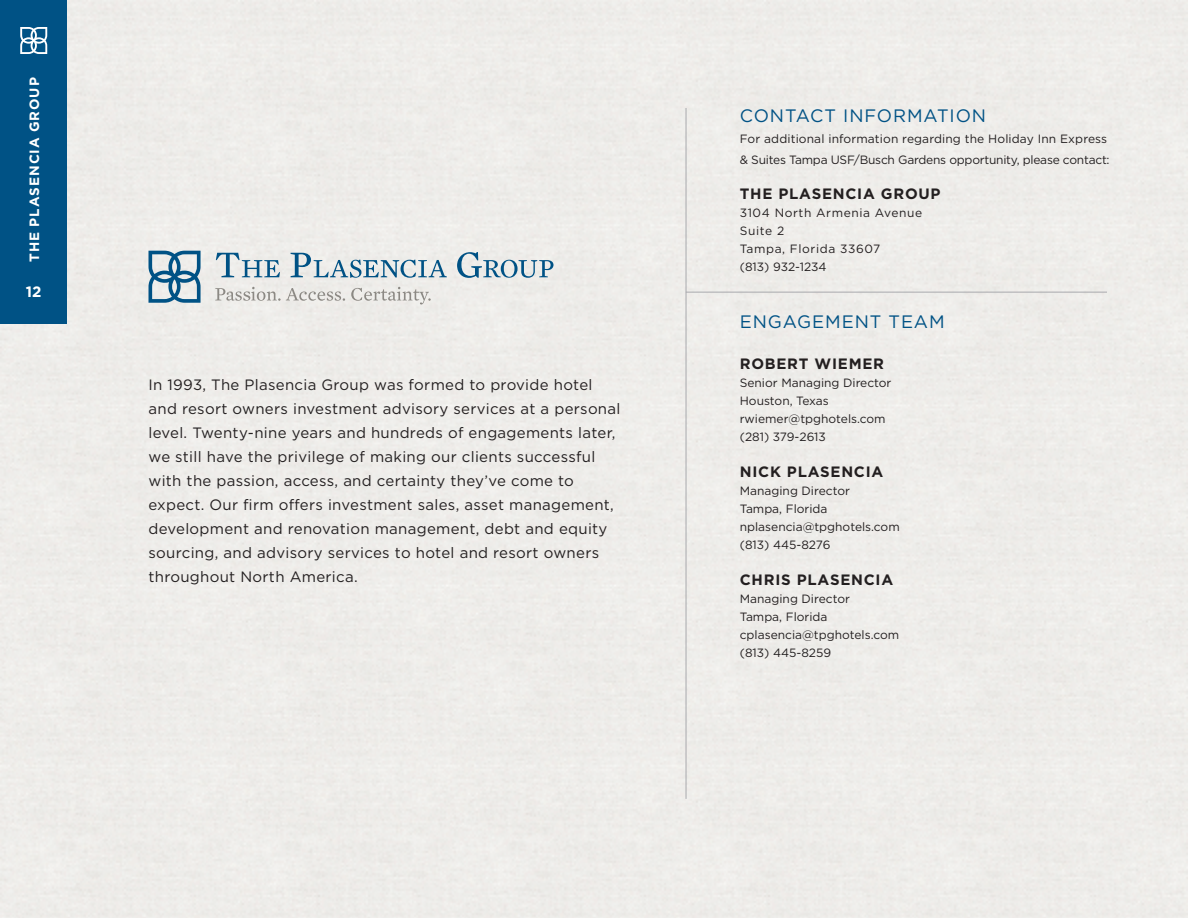
<style>
.page{position:relative;width:1188px;height:918px;background:#fff}
.page>*{position:absolute;margin:0;border:0;box-sizing:border-box;transform-origin:0 0}
.t1{font:18px "Gotham";letter-spacing:.05em;color:#005285}
.t2{font:15px/24px "Gotham";letter-spacing:.02em;color:#231f20}
.t3{font:700 15px "Gotham";letter-spacing:.05em;color:#231f20}
.t4{font:700 15px "Gotham";color:#fff}
.t5{font:700 13.5px "Gotham";letter-spacing:.07em;color:#fff}
.t6{font:12px/18px "Gotham";color:#231f20}
.t7{font:12px/18px "Gotham";letter-spacing:.05em;color:#231f20}
</style>
<div class="page">
<div style="left:0;top:0;width:68px;height:324px;background:#005285"></div>
<svg style="left:20px;top:27px;width:27px;height:27px"></svg>
<svg style="left:216px;top:253px;width:64px;height:24px;background:#b3c6d0"></svg>
<svg style="left:291px;top:253px;width:156px;height:25px;background:#b9cad2"></svg>
<svg style="left:457px;top:252px;width:96px;height:26px;background:#b4c6d0"></svg>
<svg style="left:149px;top:251px;width:52px;height:52px;background:#82a6bc"></svg>
<svg style="left:215px;top:287px;width:130px;height:14px;background:#d7d5d2"></svg>
<svg style="left:351px;top:287px;width:80px;height:17px"></svg>
<hr style="left:686px;top:292px;width:421px;height:1px;background:#a8a9ad">
<hr style="left:686px;top:108px;width:1px;height:691px;background:#a8a9ad">
<p class="t5" style="left:25px;top:262px;width:186px;rotate:-90deg">THE PLASENCIA GROUP</p>
<p class="t4" style="left:26px;top:282px;width:17px">12</p>
<p class="t2" style="left:148px;top:372px;width:473px">In 1993, The Plasencia Group was formed to provide hotel and resort owners investment advisory services at a personal level. Twenty-nine years and hundreds of engagements later, we still have the privilege of making our clients successful with the passion, access, and certainty they’ve come to expect. Our firm offers investment sales, asset management, development and renovation management, debt and equity sourcing, and advisory services to hotel and resort owners throughout North America.</p>
<p class="t1" style="left:740px;top:105px;width:248px">CONTACT INFORMATION</p>
<p class="t6" style="left:740px;top:128px;width:371px;line-height:21px">For additional information regarding the Holiday Inn Express &amp; Suites Tampa USF/Busch Gardens opportunity, please contact:</p>
<p class="t3" style="left:740px;top:184px;width:202px">THE PLASENCIA GROUP</p>
<p class="t7" style="left:740px;top:203px;width:184px">3104 North Armenia Avenue<br>Suite 2<br>Tampa, Florida 33607<br>(813) 932-1234</p>
<p class="t1" style="left:740px;top:310px;width:206px">ENGAGEMENT TEAM</p>
<p class="t3" style="left:740px;top:354px;width:146px">ROBERT WIEMER</p>
<p class="t6" style="left:740px;top:374px;width:153px">Senior Managing Director<br>Houston, Texas rwiemer@tpghotels.com (281) 379-2613</p>
<p class="t3" style="left:740px;top:462px;width:145px">NICK PLASENCIA</p>
<p class="t6" style="left:740px;top:482px;width:161px">Managing Director<br>Tampa, Florida nplasencia@tpghotels.com (813) 445-8276</p>
<p class="t3" style="left:740px;top:570px;width:155px">CHRIS PLASENCIA</p>
<p class="t6" style="left:740px;top:590px;width:161px">Managing Director<br>Tampa, Florida cplasencia@tpghotels.com (813) 445-8259</p>
</div>
